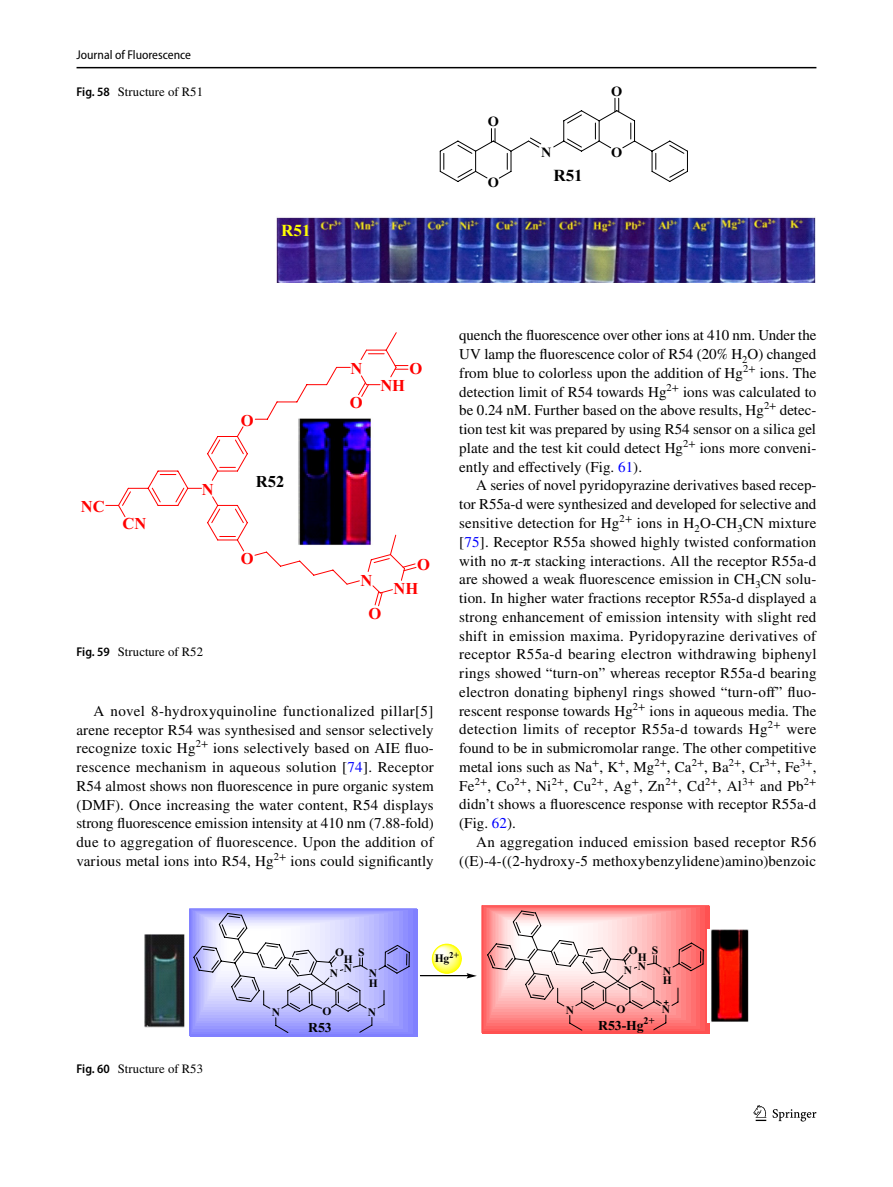
<style>
.page{position:relative;width:893px;height:1187px;background:#fff}
.page>*{position:absolute;margin:0;border:0;box-sizing:border-box;transform-origin:0 0}
.t1{font:16.8px "Times New Roman PS Bold MT64";color:#ff0}
.t2{font:16.8px "Times New Roman PS Bold MT64";color:#000}
.t3{font:16.65px "Times New Roman PS Bold MT65";letter-spacing:-.005em;color:#f00}
.t4{font:16.65px "Times New Roman PS Bold MT65";color:#000}
.t5{font:15px/18.8px "STIX";letter-spacing:.01em;color:#000;text-align:justify}
.t6{font:14.1px "Times New Roman PS Bold MT64";color:#000}
.t7{font:13.65px "Times New Roman PS Bold MT66";letter-spacing:-.005em;color:#000}
.t8{font:12.75px "STIX";color:#000}
.t9{font:semi-condensed 12.75px "Myriad Pro";color:#000}
.t10{font:11.4px/9.4px "Times New Roman PS Bold MT66";color:#000}
.s1{font-family:"Myriad Pro";font-weight:600;font-stretch:semi-condensed}
.s2{color:#00f}
</style>
<div class="page">
<hr style="left:77px;top:67px;width:739px;height:1px;background:#000">
<svg style="left:753px;top:1105px;width:13px;height:15px"></svg>
<svg style="left:773px;top:1109px;width:43px;height:12px"></svg>
<svg style="left:439px;top:97px;width:249px;height:85px"></svg>
<img style="left:276px;top:216px;width:540px;height:67px">
<svg style="left:106px;top:332px;width:311px;height:274px"></svg>
<img style="left:296px;top:412px;width:78px;height:135px">
<svg style="left:467px;top:973px;width:10px;height:5px"></svg>
<hr style="left:420px;top:975px;width:48px;height:1px;background:#000">
<div style="left:432px;top:944px;width:29px;height:29px;background:#ff0;border-radius:50%"></div>
<svg style="left:432px;top:944px;width:29px;height:28px"></svg>
<svg style="left:433px;top:944px;width:27px;height:28px"></svg>
<svg style="left:433px;top:944px;width:27px;height:27px"></svg>
<svg style="left:433px;top:944px;width:26px;height:26px"></svg>
<div style="left:433px;top:945px;width:25px;height:25px;background:#ffff51;border-radius:50%"></div>
<svg style="left:433px;top:945px;width:25px;height:24px"></svg>
<svg style="left:434px;top:945px;width:23px;height:23px"></svg>
<svg style="left:434px;top:945px;width:22px;height:22px"></svg>
<div style="left:434px;top:946px;width:21px;height:21px;background:#ffff86;border-radius:50%"></div>
<div style="left:434px;top:946px;width:21px;height:20px;background:#ffff91;border-radius:50%"></div>
<div style="left:434px;top:946px;width:20px;height:19px;background:#ffff9b;border-radius:50%"></div>
<svg style="left:434px;top:946px;width:19px;height:19px"></svg>
<svg style="left:435px;top:946px;width:18px;height:18px"></svg>
<div style="left:435px;top:946px;width:17px;height:17px;background:#ffffb7;border-radius:50%"></div>
<svg style="left:435px;top:946px;width:16px;height:17px"></svg>
<div style="left:435px;top:947px;width:16px;height:15px;background:#ffffc7;border-radius:50%"></div>
<div style="left:435px;top:947px;width:15px;height:14px;background:#ffffce;border-radius:50%"></div>
<div style="left:436px;top:947px;width:13px;height:14px;background:#ffffd5;border-radius:50%"></div>
<div style="left:436px;top:947px;width:12px;height:13px;background:#ffffe1;border-radius:50%"></div>
<div style="left:436px;top:948px;width:12px;height:11px;background:#ffffe6;border-radius:50%"></div>
<div style="left:436px;top:948px;width:11px;height:10px;background:#ffffeb;border-radius:50%"></div>
<div style="left:437px;top:948px;width:9px;height:9px;background:#fffff3;border-radius:50%"></div>
<div style="left:437px;top:948px;width:7px;height:8px;background:#fffff9;border-radius:50%"></div>
<div style="left:432px;top:943px;width:30px;height:30px;border:1px solid #ff0;border-radius:50%"></div>
<div style="left:189px;top:908px;width:228px;height:127px;border:1px solid #8080ff"></div>
<svg style="left:193px;top:912px;width:217px;height:121px"></svg>
<div style="left:481px;top:905px;width:228px;height:127px;border:1px solid #ff5151"></div>
<svg style="left:487px;top:910px;width:217px;height:121px;background:#f2acac"></svg>
<img style="left:144px;top:934px;width:41px;height:93px">
<img style="left:707px;top:928px;width:42px;height:94px">
<p class="t9" style="left:77px;top:48px;width:116px">Journal of Fluorescence</p>
<p class="t8" style="left:77px;top:83px;width:128px"><span class="s1">Fig. 58</span> Structure of R51</p>
<p class="t1" style="left:281px;top:218px;width:31px">R51</p>
<p class="t6" style="left:488px;top:111px;width:13px">O</p>
<p class="t6" style="left:488px;top:172px;width:13px">O</p>
<p class="t6" style="left:611px;top:81px;width:13px">O</p>
<p class="t6" style="left:541px;top:142px;width:12px">N</p>
<p class="t6" style="left:611px;top:142px;width:13px">O</p>
<p class="t2" style="left:554px;top:163px;width:31px">R51</p>
<p class="t3" style="left:81px;top:494px;width:25px">NC</p>
<p class="t3" style="left:123px;top:511px;width:25px">CN</p>
<p class="t3" style="left:202px;top:477px;width:13px">N</p>
<p class="t3" style="left:241px;top:408px;width:14px">O</p>
<p class="t4" style="left:256px;top:469px;width:30px">R52</p>
<p class="t3" style="left:241px;top:546px;width:14px">O</p>
<p class="t8" style="left:77px;top:642px;width:128px"><span class="s1">Fig. 59</span> Structure of R52</p>
<p class="t3" style="left:351px;top:356px;width:13px">N</p>
<p class="t3" style="left:350px;top:391px;width:14px">O</p>
<p class="t3" style="left:409px;top:356px;width:14px">O</p>
<p class="t3" style="left:380px;top:373px;width:26px">NH</p>
<p class="t3" style="left:360px;top:568px;width:13px">N</p>
<p class="t3" style="left:417px;top:552px;width:14px">O</p>
<p class="t3" style="left:393px;top:577px;width:26px">NH</p>
<p class="t3" style="left:368px;top:601px;width:14px">O</p>
<p class="t5" style="left:77px;top:702px;width:359px;text-indent:17px">A novel 8-hydroxyquinoline functionalized pillar[5] arene receptor R54 was synthesised and sensor selectively recognize toxic Hg<sup>2+</sup> ions selectively based on AIE fluo&shy;rescence mechanism in aqueous solution [<span class="s2">74</span>]. Receptor R54 almost shows non fluorescence in pure organic system (DMF). Once increasing the water content, R54 displays strong fluorescence emission intensity at 410 nm (7.88-fold) due to aggregation of fluorescence. Upon the addition of various metal ions into R54, Hg<sup>2+</sup> ions could significantly</p>
<p class="t5" style="left:459px;top:327px;width:359px">quench the fluorescence over other ions at 410 nm. Under the UV lamp the fluorescence color of R54 (20% H<sub>2</sub>O) changed from blue to colorless upon the addition of Hg<sup>2+</sup> ions. The detection limit of R54 towards Hg<sup>2+</sup> ions was calculated to be 0.24 nM. Further based on the above results, Hg<sup>2+</sup> detec&shy;tion test kit was prepared by using R54 sensor on a silica gel plate and the test kit could detect Hg<sup>2+</sup> ions more conveni&shy;ently and effectively (Fig. <span class="s2">61</span>).</p>
<p class="t5" style="left:459px;top:477px;width:359px;text-indent:17px">A series of novel pyridopyrazine derivatives based recep&shy;tor R55a-d were synthesized and developed for selective and sensitive detection for Hg<sup>2+</sup> ions in H<sub>2</sub>O-CH<sub>3</sub>CN mixture [<span class="s2">75</span>]. Receptor R55a showed highly twisted conformation with no π-π stacking interactions. All the receptor R55a-d are showed a weak fluorescence emission in CH<sub>3</sub>CN solu&shy;tion. In higher water fractions receptor R55a-d displayed a strong enhancement of emission intensity with slight red shift in emission maxima. Pyridopyrazine derivatives of receptor R55a-d bearing electron withdrawing biphenyl rings showed “turn-on” whereas receptor R55a-d bearing electron donating biphenyl rings showed “turn-off” fluo&shy;rescent response towards Hg<sup>2+</sup> ions in aqueous media. The detection limits of receptor R55a-d towards Hg<sup>2+</sup> were found to be in submicromolar range. The other competitive metal ions such as Na<sup>+</sup>, K<sup>+</sup>, Mg<sup>2+</sup>, Ca<sup>2+</sup>, Ba<sup>2+</sup>, Cr<sup>3+</sup>, Fe<sup>3+</sup>, Fe<sup>2+</sup>, Co<sup>2+</sup>, Ni<sup>2+</sup>, Cu<sup>2+</sup>, Ag<sup>+</sup>, Zn<sup>2+</sup>, Cd<sup>2+</sup>, Al<sup>3+</sup> and Pb<sup>2+ </sup>didn’t shows a fluorescence response with receptor R55a-d (Fig. <span class="s2">62</span>).</p>
<p class="t5" style="left:459px;top:833px;width:358px;text-align:right">An aggregation induced emission based receptor R56 ((E)-4-((2-hydroxy-5 methoxybenzylidene)amino)benzoic</p>
<p class="t10" style="left:358px;top:947px;width:8px">S</p>
<p class="t10" style="left:335px;top:947px;width:10px">O</p>
<p class="t10" style="left:344px;top:954px;width:10px">H<br>N</p>
<p class="t10" style="left:330px;top:967px;width:10px">N</p>
<p class="t10" style="left:369px;top:968px;width:10px">N<br>H</p>
<p class="t10" style="left:435px;top:952px;width:26px">Hg<sup>2+</sup></p>
<p class="t10" style="left:652px;top:944px;width:8px">S</p>
<p class="t10" style="left:629px;top:945px;width:10px">O</p>
<p class="t10" style="left:638px;top:951px;width:10px">H<br>N</p>
<p class="t10" style="left:624px;top:965px;width:10px">N</p>
<p class="t10" style="left:663px;top:965px;width:10px">N<br>H</p>
<p class="t8" style="left:77px;top:1059px;width:128px"><span class="s1">Fig. 60</span> Structure of R53</p>
<p class="t10" style="left:566px;top:1004px;width:10px">N</p>
<p class="t10" style="left:616px;top:1003px;width:10px">O</p>
<p class="t10" style="left:662px;top:1004px;width:10px">N</p>
<p class="t10" style="left:272px;top:1007px;width:10px">N</p>
<p class="t10" style="left:322px;top:1005px;width:10px">O</p>
<p class="t10" style="left:368px;top:1006px;width:10px">N</p>
<p class="t7" style="left:308px;top:1017px;width:25px">R53</p>
<p class="t7" style="left:598px;top:1015px;width:58px">R53-Hg<sup>2+</sup></p>
</div>
